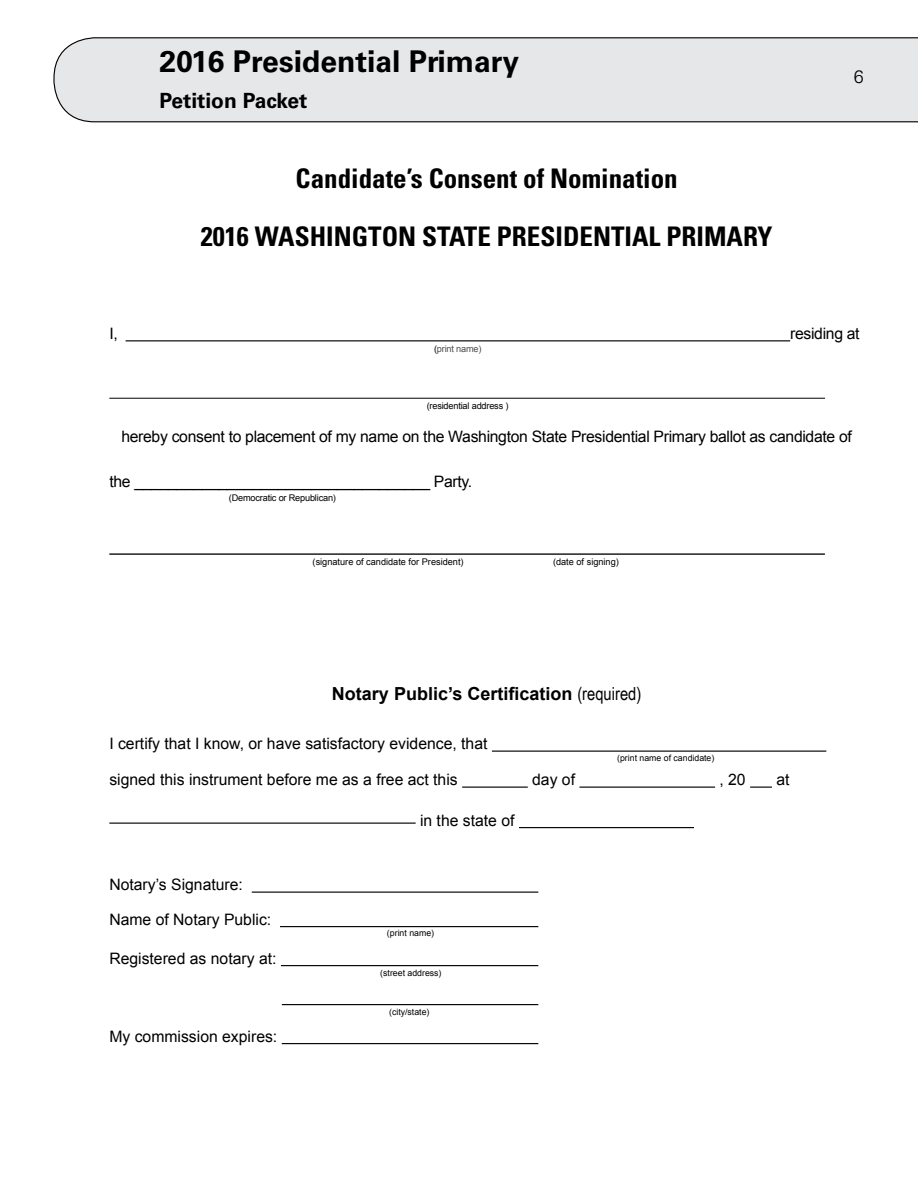
<style>
.page{position:relative;width:918px;height:1188px;background:#fff}
.page>*{position:absolute;margin:0;border:0;box-sizing:border-box;transform-origin:0 0}
.t1{font:700 30px "Univers LT Std";color:#000}
.t2{font:700 condensed 27px/58.9px "Univers LT Std";color:#000;text-align:center}
.t3{font:700 21px "Univers LT Std";color:#000}
.t4{font:700 18px "Arial";color:#000}
.t5{font:300 18px "Univers LT Std";color:#000}
.t6{font:15.75px/34.5px "Arial";color:#000}
.t7{font:15.75px "Arial";letter-spacing:-.02em;color:#000}
.t8{font:9.15px "Arial";color:#000}
.t9{font:9.15px "Arial";letter-spacing:-.02em;color:#000}
.t10{font:9.15px "Arial";letter-spacing:-.02em;color:#4d4d4f}
.t11{font:8.7px "Arial";color:#000}
.s1{color:#000}
.s2{font-family:"Arial Narrow";font-weight:400}
</style>
<div class="page">
<div style="left:53px;top:37px;width:865px;height:85px;background:#e6e7e8"></div>
<hr style="left:126px;top:340px;width:664px;height:1px;background:#000">
<hr style="left:109px;top:398px;width:716px;height:1px;background:#000">
<hr style="left:109px;top:553px;width:716px;height:2px;background:#000">
<hr style="left:492px;top:751px;width:334px;height:1px;background:#000">
<hr style="left:462px;top:787px;width:66px;height:1px;background:#000">
<hr style="left:579px;top:787px;width:136px;height:1px;background:#000">
<svg style="left:750px;top:787px;width:22px;height:1px"></svg>
<hr style="left:109px;top:823px;width:307px;height:1px;background:#000">
<hr style="left:519px;top:827px;width:175px;height:1px;background:#000">
<hr style="left:252px;top:892px;width:286px;height:1px;background:#000">
<hr style="left:280px;top:926px;width:258px;height:1px;background:#000">
<hr style="left:281px;top:965px;width:257px;height:1px;background:#000">
<hr style="left:282px;top:1004px;width:256px;height:1px;background:#000">
<hr style="left:282px;top:1043px;width:256px;height:1px;background:#000">
<h1 class="t1" style="left:160px;top:44px;width:361px">2016 Presidential Primary</h1>
<h3 class="t3" style="left:160px;top:88px;width:149px">Petition Packet</h3>
<h2 class="t2" style="left:201px;top:148px;width:573px">Candidate’s Consent of Nomination<br>2016 WASHINGTON STATE PRESIDENTIAL PRIMARY</h2>
<p class="t5" style="left:854px;top:66px;width:12px">6</p>
<p class="t6" style="left:109px;top:317px;width:10px">I,</p>
<p class="t7" style="left:790px;top:323px;width:71px">residing at</p>
<p class="t10" style="left:434px;top:343px;width:49px"><span class="s1">(</span>print name)</p>
<p class="t9" style="left:427px;top:400px;width:83px">(residential address )</p>
<p class="t7" style="left:121px;top:426px;width:732px">hereby consent to placement of my name on the Washington State Presidential Primary ballot as candidate of</p>
<p class="t7" style="left:109px;top:471px;width:364px">the ___________________________________ Party.</p>
<p class="t9" style="left:229px;top:492px;width:109px">(Democratic or Republican)</p>
<p class="t8" style="left:313px;top:556px;width:153px">(signature of candidate for President)</p>
<p class="t8" style="left:553px;top:556px;width:67px">(date of signing)</p>
<p class="t4" style="left:332px;top:682px;width:311px">Notary Public’s Certification <span class="s2">(required)</span></p>
<p class="t6" style="left:109px;top:727px;width:380px">I certify that I know, or have satisfactory evidence, that</p>
<p class="t6" style="left:109px;top:763px;width:350px">signed this instrument before me as a free act this</p>
<p class="t6" style="left:532px;top:763px;width:44px">day of</p>
<p class="t6" style="left:719px;top:763px;width:28px">, 20</p>
<p class="t6" style="left:776px;top:763px;width:15px">at</p>
<p class="t6" style="left:420px;top:803px;width:96px">in the state of</p>
<p class="t11" style="left:617px;top:752px;width:99px">(print name of candidate)</p>
<p class="t6" style="left:109px;top:868px;width:163px">Notary’s Signature:<br>Name of Notary Public:</p>
<p class="t6" style="left:109px;top:941px;width:169px">Registered as notary at:</p>
<p class="t6" style="left:109px;top:1019px;width:170px">My commission expires:</p>
<p class="t11" style="left:387px;top:928px;width:49px">(print name)</p>
<p class="t11" style="left:380px;top:967px;width:63px">(street address)</p>
<p class="t11" style="left:389px;top:1006px;width:42px">(city/state)</p>
</div>
